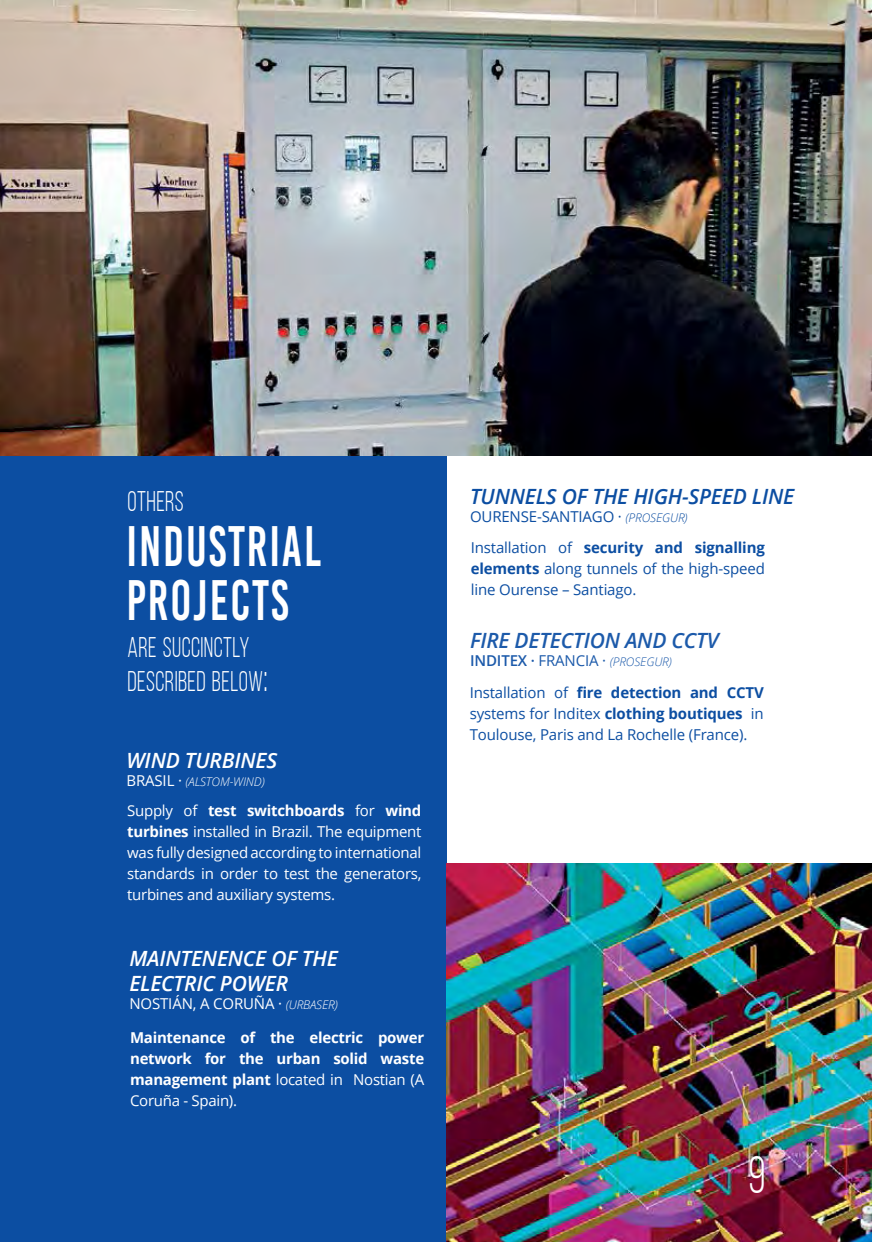
<style>
.page{position:relative;width:872px;height:1242px;background:#fff}
.page>*{position:absolute;margin:0;border:0;box-sizing:border-box;transform-origin:0 0}
.t1{font:57px/54px "Bebas Kai";letter-spacing:.04em;color:#fff;scale:.85 1}
.t2{font:52.5px "Bebas Neue";color:#fff;scale:.85 1}
.t3{font:28.35px/34.5px "Bebas Neue";letter-spacing:.015em;color:#fff;scale:.85 1}
.t4{font:italic 600 21px/25.2px "Open Sans";letter-spacing:-.01em;color:#fff}
.t5{font:italic 600 21px "Open Sans";letter-spacing:-.01em;color:#0c4ea2}
.t6{font:italic 600 21px "Open Sans";letter-spacing:-.01em;color:#1c5aaa}
.t7{font:15px/21px "Open Sans";letter-spacing:-.01em;color:#0c4ea2;text-align:justify}
.t8{font:15px/21px "Open Sans";letter-spacing:-.02em;color:#fff;text-align:justify}
.t9{font:700 15px/21px "Open Sans";letter-spacing:-.02em;color:#fff;text-align:justify}
.t10{font:italic 300 12px "Open Sans";letter-spacing:-.01em;color:#1c5aaa}
.t11{font:italic 300 12px "Open Sans";letter-spacing:-.01em;color:#fff}
.s1{font-size:40.5px}
.s2{font-weight:400;font-style:normal;font-size:15px}
.s3{font-weight:700}
.s4{font-weight:300;font-style:italic;font-size:12px}
.s5{font-weight:400}
.s6{font-weight:600;font-style:normal;font-size:15px}
</style>
<div class="page">
<div style="left:0;top:0;width:446px;height:1242px;background:#0c4ea2"></div>
<img style="left:446px;top:864px;width:426px;height:378px">
<img style="left:0;top:0;width:872px;height:455px">
<h3 class="t3" style="left:128px;top:484px;width:68px">OTHERS</h3>
<h1 class="t1" style="left:126px;top:519px;width:230px">INDUSTRIAL<br>PROJECTS</h1>
<h3 class="t3" style="left:128px;top:629px;width:166px">ARE SUCCINCTLY<br>DESCRIBED BELOW<span class="s1">:</span></h3>
<h3 class="t4" style="left:126px;top:747px;width:152px">WIND TURBINES</h3>
<p class="t11" style="left:126px;top:773px;width:140px"><span class="s2">BRASIL ·</span> (ALSTOM-WIND)</p>
<p class="t8" style="left:127px;top:800px;width:296px">Supply of <span class="s3">test switchboards</span> for <span class="s3">wind turbines</span> installed in Brazil. The equipment was fully designed according to international standards in order to test the generators, turbines and auxiliary systems.</p>
<h3 class="t4" style="left:129px;top:945px;width:210px">MAINTENENCE OF THE<br>ELECTRIC POWER</h3>
<p class="t8" style="left:129px;top:993px;width:210px">NOSTIÁN, A CORUÑA · <span class="s4">(URBASER)</span></p>
<p class="t9" style="left:130px;top:1027px;width:296px">Maintenance of the electric power network for the urban solid waste management plant <span class="s5">located in Nostian (A Coruña - Spain).</span></p>
<h3 class="t5" style="left:470px;top:482px;width:326px">TUNNELS OF THE HIGH-SPEED LINE</h3>
<p class="t7" style="left:470px;top:506px;width:219px">OURENSE-SANTIAGO · <span class="s4">(PROSEGUR)</span></p>
<p class="t7" style="left:471px;top:536px;width:296px">Installation of <span class="s3">security and signalling elements</span> along tunnels of the high-speed line Ourense – Santiago.</p>
<h3 class="t6" style="left:470px;top:626px;width:250px">FIRE DETECTION AND CCTV</h3>
<p class="t10" style="left:470px;top:653px;width:203px"><span class="s6">INDITEX ·</span> <span class="s2">FRANCIA ·</span> (PROSEGUR)</p>
<p class="t7" style="left:470px;top:682px;width:295px">Installation of <span class="s3">fire detection and CCTV </span>systems for Inditex <span class="s3">clothing boutiques</span> in Toulouse, Paris and La Rochelle (France).</p>
<h2 class="t2" style="left:748px;top:1146px;width:22px">9</h2>
</div>
